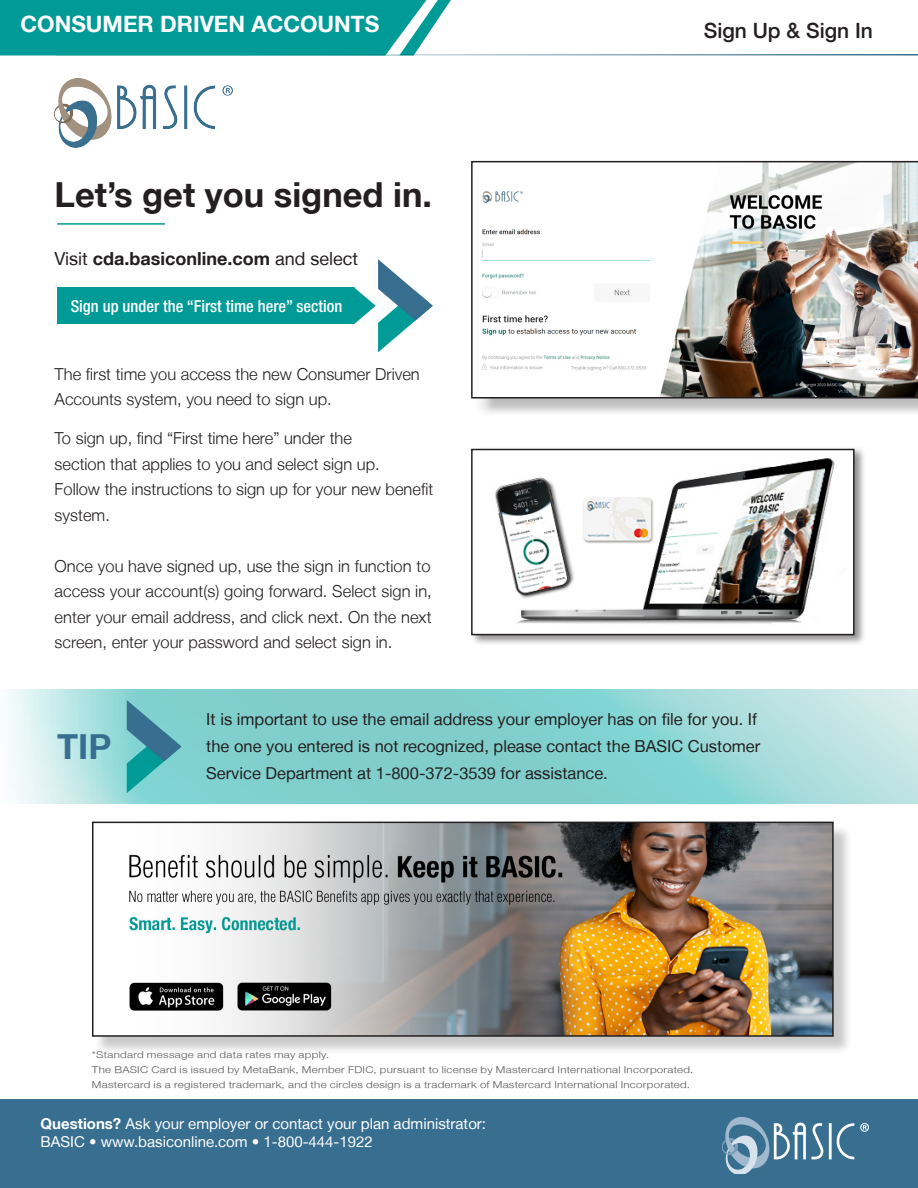
<style>
.page{position:relative;width:918px;height:1188px;background:#fff}
.page>*{position:absolute;margin:0;border:0;box-sizing:border-box;transform-origin:0 0}
.t1{font:700 34.5px "Helvetica Neue LT";color:#231f20}
.t2{font:700 34.5px "Helvetica Neue LT";color:#386e8f}
.t3{font:700 22.5px "Helvetica Neue LT";color:#fff}
.t4{font:500 21px "Helvetica Neue LT";color:#231f20}
.t5{font:700 18px "Helvetica Neue LT";color:#231f20}
.text{font:300 16.5px/25.5px "Helvetica Neue LT";color:#231f20}
.t6{font:16.5px/27px "Helvetica Neue LT";color:#231f20}
.t7{font:500 condensed 16.5px "Helvetica Neue LT Std";color:#fff}
.t8{font:15px/18px "Helvetica Neue LT";color:#fff}
.t9{font:300 9.45px "Helvetica Neue";letter-spacing:.025em;color:#57585a;scale:1.22 1}
.s1{font-weight:400}
.s2{font-weight:700}
</style>
<div class="page">
<div style="left:57px;top:288px;width:332px;height:36px;background:#009b96"></div>
<svg style="left:0;top:0;width:451px;height:54px;background:#11a19d"></svg>
<svg style="left:8px;top:689px;width:910px;height:115px;background:#97d7d6"></svg>
<hr style="left:0;top:54px;width:918px;height:2px;background:#386e8f">
<div style="left:0;top:1099px;width:918px;height:89px;background:#386e8f"></div>
<img style="left:722px;top:1118px;width:146px;height:56px">
<img style="left:55px;top:79px;width:178px;height:68px">
<div style="left:94px;top:824px;width:758px;height:232px;background:#231f20;opacity:.24"></div>
<img style="left:95px;top:825px;width:736px;height:209px">
<div style="left:92px;top:822px;width:742px;height:215px;border:2px solid #231f20"></div>
<div style="left:470px;top:447px;width:396px;height:199px;background:#231f20;opacity:.5"></div>
<img style="left:474px;top:452px;width:378px;height:180px">
<div style="left:471px;top:449px;width:384px;height:186px;border:2px solid #231f20"></div>
<hr style="left:57px;top:223px;width:108px;height:2px;background:#009b96">
<div style="left:473px;top:163px;width:445px;height:254px;background:#231f20;opacity:.3"></div>
<img style="left:471px;top:161px;width:447px;height:238px">
<svg style="left:355px;top:259px;width:78px;height:94px"></svg>
<svg style="left:127px;top:700px;width:54px;height:93px;background:#57adb5"></svg>
<p class="t3" style="left:21px;top:10px;width:360px">CONSUMER DRIVEN ACCOUNTS</p>
<p class="t4" style="left:704px;top:18px;width:171px">Sign Up &amp; Sign In</p>
<p class="t1" style="left:55px;top:173px;width:379px">Let’s get you signed in.</p>
<p class="t5" style="left:55px;top:247px;width:305px"><span class="s1">Visit</span> cda.basiconline.com <span class="s1">and select</span></p>
<p class="t7" style="left:71px;top:296px;width:273px">Sign up under the “First time here” section</p>
<p class="text" style="left:55px;top:361px;width:367px">The first time you access the new Consumer Driven<br>Accounts system, you need to sign up.</p>
<p class="text" style="left:55px;top:425px;width:380px">To sign up, find “First time here” under the<br>section that applies to you and select sign up.<br>Follow the instructions to sign up for your new benefit system.</p>
<p class="text" style="left:55px;top:553px;width:379px;text-align:justify">Once you have signed up, use the sign in function to access your account(s) going forward. Select sign in, enter your email address, and click next. On the next screen, enter your password and select sign in.</p>
<p class="t2" style="left:57px;top:725px;width:56px">TIP</p>
<p class="t6" style="left:206px;top:706px;width:556px">It is important to use the email address your employer has on file for you. If the one you entered is not recognized, please contact the BASIC Customer<br>Service Department at 1-800-372-3539 for assistance.</p>
<p class="t9" style="left:92px;top:1049px;width:196px">*Standard message and data rates may apply.</p>
<p class="t9" style="left:92px;top:1064px;width:494px">The BASIC Card is issued by MetaBank, Member FDIC, pursuant to license by Mastercard International Incorporated.</p>
<p class="t9" style="left:92px;top:1079px;width:492px">Mastercard is a registered trademark, and the circles design is a trademark of Mastercard International Incorporated.</p>
<p class="t8" style="left:40px;top:1115px;width:447px"><span class="s2">Questions?</span> Ask your employer or contact your plan administrator:<br>BASIC • www.basiconline.com • 1-800-444-1922</p>
</div>
